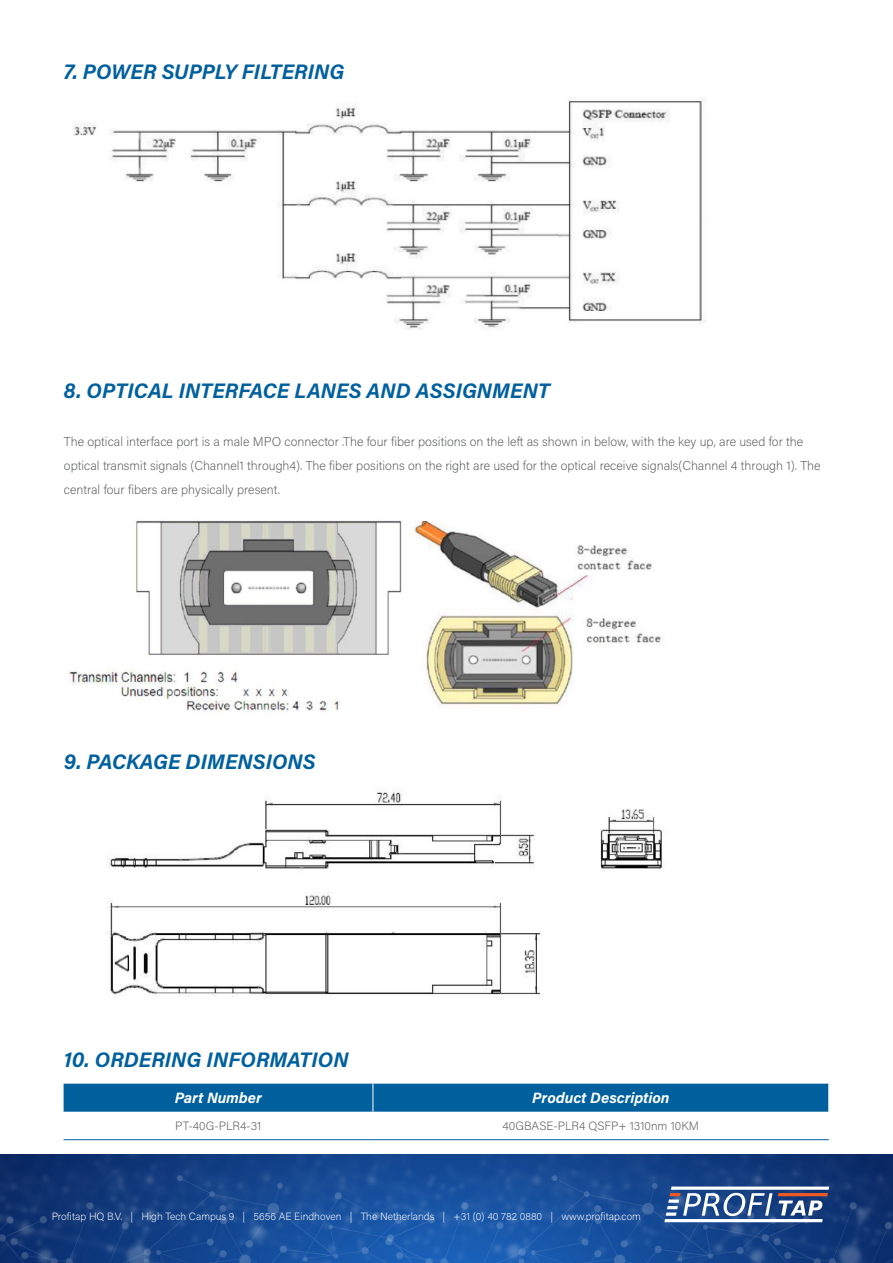
<style>
.page{position:relative;width:893px;height:1263px;background:#fff}
.page>*{position:absolute;margin:0;border:0;box-sizing:border-box;transform-origin:0 0}
.t1{font:italic 700 21px "Acumin Pro";letter-spacing:.005em;color:#00609e}
.t2{font:italic 700 15px "Acumin Pro";color:#fff}
.t3{font:200 12.75px/24px "Acumin Pro";color:#58595b}
.t4{font:200 12px "Acumin Pro";color:#58595b}
.t5{font:200 10.5px "Acumin Pro";color:#fff}
</style>
<div class="page">
<img style="left:74px;top:98px;width:632px;height:231px">
<img style="left:68px;top:520px;width:593px;height:194px">
<img style="left:107px;top:893px;width:434px;height:104px">
<img style="left:108px;top:789px;width:556px;height:80px">
<div style="left:64px;top:1084px;width:765px;height:28px;background:#00609e"></div>
<hr style="left:64px;top:1139px;width:309px;height:1px;background:#00609e">
<hr style="left:373px;top:1139px;width:456px;height:1px;background:#00609e">
<img style="left:0;top:1154px;width:893px;height:109px">
<svg style="left:664px;top:1186px;width:165px;height:36px"></svg>
<h1 class="t1" style="left:64px;top:57px;width:282px">7. POWER SUPPLY FILTERING</h1>
<h1 class="t1" style="left:64px;top:376px;width:487px">8. OPTICAL INTERFACE LANES AND ASSIGNMENT</h1>
<p class="t3" style="left:64px;top:429px;width:758px">The optical interface port is a male MPO connector .The four fiber positions on the left as shown in below, with the key up, are used for the optical transmit signals (Channel1 through4). The fiber positions on the right are used for the optical receive signals(Channel 4 through 1). The central four fibers are physically present.</p>
<h1 class="t1" style="left:64px;top:747px;width:253px">9. PACKAGE DIMENSIONS</h1>
<h1 class="t1" style="left:64px;top:1044px;width:286px">10. ORDERING INFORMATION</h1>
<p class="t2" style="left:175px;top:1087px;width:89px">Part Number</p>
<p class="t2" style="left:532px;top:1087px;width:139px">Product Description</p>
<p class="t4" style="left:175px;top:1118px;width:88px">PT-40G-PLR4-31</p>
<p class="t4" style="left:503px;top:1118px;width:198px">40GBASE-PLR4 QSFP+ 1310nm 10KM</p>
<p class="t5" style="left:52px;top:1209px;width:591px">Profitap HQ B.V. | High Tech Campus 9 | 5656 AE Eindhoven | The Netherlands | +31 (0) 40 782 0880 | www.profitap.com</p>
</div>
